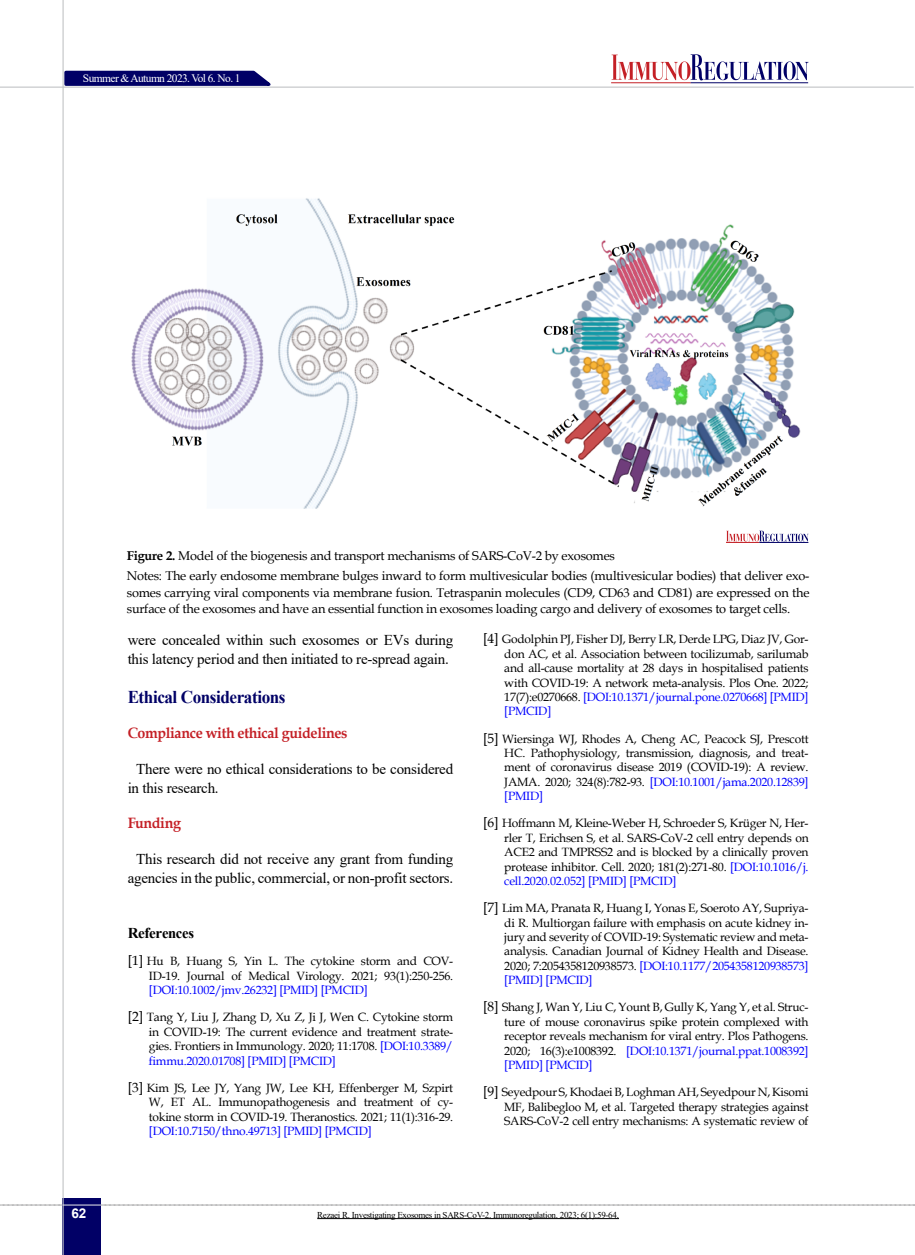
<style>
.page{position:relative;width:915px;height:1255px;background:#fff}
.page>*{position:absolute;margin:0;border:0;box-sizing:border-box;transform-origin:0 0}
.t1{font:700 18px "Times New Roman";letter-spacing:-.025em;color:#010066;scale:.95 1}
.t2{font:15px/19px "Times New Roman";letter-spacing:-.015em;color:#000}
.t3{font:700 15px "Book Antiqua";letter-spacing:-.025em;color:#c42026;scale:.95 1}
.t4{font:700 15px "Times New Roman";letter-spacing:-.02em;color:#000}
.t5{font:700 13.5px "Arial";color:#fff}
.t6{font:12.75px/20.7px "Book Antiqua";letter-spacing:-.015em;color:#000}
.t7{font:12px/14.4px "Book Antiqua";letter-spacing:-.02em;color:#000;text-align:justify}
.t8{font:12px "Book Antiqua";letter-spacing:-.02em;color:#00f}
.t9{font:11.4px "Times New Roman";letter-spacing:-.05em;color:#fff}
.t10{font:9px "Times New Roman";letter-spacing:-.03em;color:#000}
.s1{font-weight:700}
.s2{font-size:13.5px}
.s3{color:#00f}
</style>
<div class="page">
<svg style="left:0;top:1204px;width:915px;height:1px"></svg>
<div style="left:63px;top:1198px;width:38px;height:56px;background:#010066"></div>
<hr style="left:62px;top:0;width:2px;height:1254px;background:#c2c4c6">
<hr style="left:63px;top:1204px;width:38px;height:1px;background:#ebebec">
<svg style="left:63px;top:69px;width:215px;height:18px;background:#373686"></svg>
<hr style="left:611px;top:82px;width:79px;height:1px;background:#c42026">
<hr style="left:690px;top:82px;width:117px;height:1px;background:#010066">
<svg style="left:611px;top:54px;width:197px;height:26px"></svg>
<hr style="left:0;top:87px;width:913px;height:1px;background:#c2c4c6">
<img style="left:131px;top:198px;width:670px;height:311px">
<hr style="left:725px;top:542px;width:34px;height:1px;background:#c42026">
<hr style="left:759px;top:542px;width:49px;height:1px;background:#010066">
<svg style="left:726px;top:530px;width:82px;height:11px"></svg>
<hr style="left:317px;top:1218px;width:301px;height:1px;background:#000">
<p class="t9" style="left:83px;top:70px;width:159px">Summer &amp; Autumn 2023. Vol 6. No. 1</p>
<p class="t6" style="left:127px;top:544px;width:684px"><span class="s1">Figure 2.</span> Model of the biogenesis and transport mechanisms of SARS-CoV-2 by exosomes<br>Notes: The early endosome membrane bulges inward to form multivesicular bodies (multivesicular bodies) that deliver exo-</p>
<p class="t6" style="left:127px;top:584px;width:684px;line-height:16.5px">somes carrying viral components via membrane fusion. Tetraspanin molecules (CD9, CD63 and CD81) are expressed on the surface of the exosomes and have an essential function in exosomes loading cargo and delivery of exosomes to target cells.</p>
<p class="t5" style="left:71px;top:1203px;width:17px">62</p>
<p class="t2" style="left:128px;top:630px;width:327px">were concealed within such exosomes or EVs during this latency period and then initiated to re-spread again.</p>
<h1 class="t1" style="left:128px;top:683px;width:168px">Ethical Considerations</h1>
<p class="t3" style="left:128px;top:722px;width:233px">Compliance with ethical guidelines</p>
<p class="t2" style="left:128px;top:758px;width:327px;text-indent:9px">There were no ethical considerations to be considered in this research.</p>
<p class="t3" style="left:128px;top:812px;width:58px">Funding</p>
<p class="t2" style="left:128px;top:849px;width:327px;text-align:center">This research did not receive any grant from funding agencies in the public, commercial, or non-profit sectors.</p>
<p class="t4" style="left:128px;top:922px;width:68px">References</p>
<p class="t7" style="left:128px;top:953px;width:327px;text-align:right"><span class="s2">[1]</span> Hu B, Huang S, Yin L. The cytokine storm and COV-<br>ID-19. Journal of Medical Virology. 2021; 93(1):250-256.</p>
<p class="t8" style="left:149px;top:981px;width:220px">[DOI:10.1002/jmv.26232] [PMID] [PMCID]</p>
<p class="t7" style="left:149px;top:1009px;width:306px;text-indent:-21px"><span class="s2">[2]</span> Tang Y, Liu J, Zhang D, Xu Z, Ji J, Wen C. Cytokine storm in COVID-19: The current evidence and treatment strate&shy;gies. Frontiers in Immunology. 2020; 11:1708. <span class="s3">[DOI:10.3389/ fimmu.2020.01708] [PMID] [PMCID]</span></p>
<p class="t7" style="left:149px;top:1080px;width:306px;text-indent:-21px"><span class="s2">[3]</span> Kim JS, Lee JY, Yang JW, Lee KH, Effenberger M, Szpirt W, ET AL. Immunopathogenesis and treatment of cy&shy;tokine storm in COVID-19. Theranostics. 2021; 11(1):316-29.</p>
<p class="t8" style="left:149px;top:1122px;width:224px">[DOI:10.7150/thno.49713] [PMID] [PMCID]</p>
<p class="t7" style="left:504px;top:631px;width:306px;text-indent:-21px"><span class="s2">[4]</span> Godolphin PJ, Fisher DJ, Berry LR, Derde LPG, Diaz JV, Gor&shy;don AC, et al. Association between tocilizumab, sarilumab and all-cause mortality at 28 days in hospitalised patients with COVID-19: A network meta-analysis. Plos One. 2022; 17(7):e0270668. <span class="s3">[DOI:10.1371/journal.pone.0270668] [PMID] [PMCID]</span></p>
<p class="t7" style="left:504px;top:731px;width:306px;text-indent:-21px"><span class="s2">[5]</span> Wiersinga WJ, Rhodes A, Cheng AC, Peacock SJ, Prescott HC. Pathophysiology, transmission, diagnosis, and treat&shy;ment of coronavirus disease 2019 (COVID-19): A review.<br>JAMA. 2020; 324(8):782-93. <span class="s3">[DOI:10.1001/jama.2020.12839] [PMID]</span></p>
<p class="t7" style="left:504px;top:815px;width:306px;text-indent:-21px"><span class="s2">[6]</span> Hoffmann M, Kleine-Weber H, Schroeder S, Krüger N, Her&shy;rler T, Erichsen S, et al. SARS-CoV-2 cell entry depends on ACE2 and TMPRSS2 and is blocked by a clinically proven protease inhibitor. Cell. 2020; 181(2):271-80. <span class="s3">[DOI:10.1016/j. cell.2020.02.052] [PMID] [PMCID]</span></p>
<p class="t7" style="left:504px;top:900px;width:306px;text-indent:-21px"><span class="s2">[7]</span> Lim MA, Pranata R, Huang I, Yonas E, Soeroto AY, Supriya&shy;di R. Multiorgan failure with emphasis on acute kidney in&shy;jury and severity of COVID-19: Systematic review and meta&shy;analysis. Canadian Journal of Kidney Health and Disease.<br>2020; 7:2054358120938573. <span class="s3">[DOI:10.1177/2054358120938573] [PMID] [PMCID]</span></p>
<p class="t7" style="left:504px;top:999px;width:306px;text-indent:-21px"><span class="s2">[8]</span> Shang J, Wan Y, Liu C, Yount B, Gully K, Yang Y, et al. Struc&shy;ture of mouse coronavirus spike protein complexed with receptor reveals mechanism for viral entry. Plos Pathogens.<br>2020; 16(3):e1008392. <span class="s3">[DOI:10.1371/journal.ppat.1008392] [PMID] [PMCID]</span></p>
<p class="t7" style="left:504px;top:1084px;width:306px;text-indent:-21px"><span class="s2">[9]</span> Seyedpour S, Khodaei B, Loghman AH, Seyedpour N, Kisomi MF, Balibegloo M, et al. Targeted therapy strategies against SARS-CoV-2 cell entry mechanisms: A systematic review of</p>
<p class="t10" style="left:317px;top:1208px;width:303px">Rezaei R. Investigating Exosomes in SARS-CoV-2. Immunoregulation. 2023; 6(1):59-64.</p>
</div>
